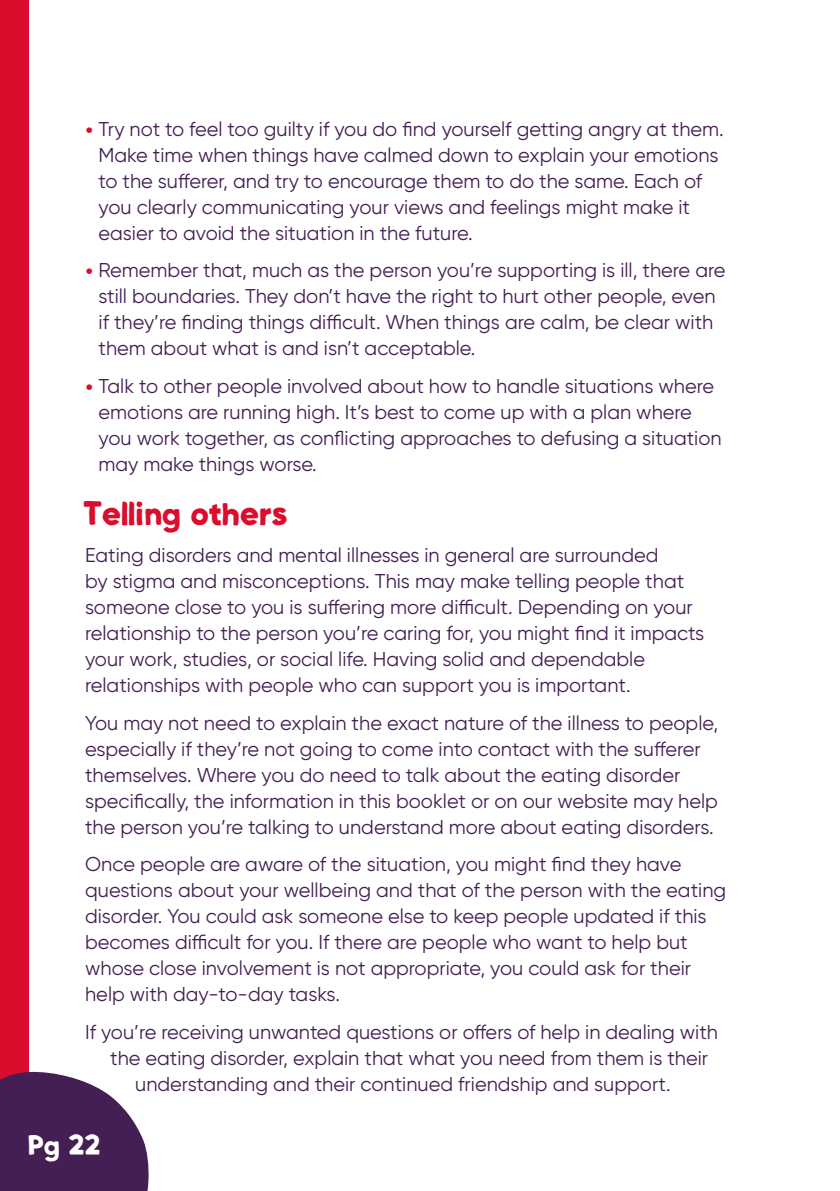
<style>
.page{position:relative;width:840px;height:1191px;background:#fff}
.page>*{position:absolute;margin:0;border:0;box-sizing:border-box;transform-origin:0 0}
.t1{font:28px "Beat Display";color:#da0d2c}
.t2{font:24px "Beat Display";color:#fff}
.t3{font:20px/26px "Gilroy";color:#431f53}
.s1{font-size:28px;color:#da0d2c}
</style>
<div class="page">
<div style="left:0;top:0;width:28px;height:1191px;background:#da0d2c"></div>
<svg style="left:0;top:1071px;width:149px;height:120px"></svg>
<p class="t3" style="left:98px;top:116px;width:626px;text-indent:-13px"><span class="s1">•</span> Try not to feel too guilty if you do find yourself getting angry at them.<br>Make time when things have calmed down to explain your emotions to the sufferer, and try to encourage them to do the same. Each of you clearly communicating your views and feelings might make it easier to avoid the situation in the future.</p>
<p class="t3" style="left:98px;top:257px;width:628px;text-indent:-13px"><span class="s1">•</span> Remember that, much as the person you’re supporting is ill, there are still boundaries. They don’t have the right to hurt other people, even if they’re finding things difficult. When things are calm, be clear with them about what is and isn’t acceptable.</p>
<p class="t3" style="left:98px;top:372px;width:624px;text-indent:-13px"><span class="s1">•</span> Talk to other people involved about how to handle situations where emotions are running high. It’s best to come up with a plan where you work together, as conflicting approaches to defusing a situation may make things worse.</p>
<h1 class="t1" style="left:85px;top:491px;width:204px">Telling others</h1>
<p class="t3" style="left:85px;top:542px;width:620px">Eating disorders and mental illnesses in general are surrounded<br>by stigma and misconceptions. This may make telling people that someone close to you is suffering more difficult. Depending on your relationship to the person you’re caring for, you might find it impacts your work, studies, or social life. Having solid and dependable relationships with people who can support you is important.</p>
<p class="t3" style="left:85px;top:709px;width:634px">You may not need to explain the exact nature of the illness to people, especially if they’re not going to come into contact with the sufferer themselves. Where you do need to talk about the eating disorder specifically, the information in this booklet or on our website may help the person you’re talking to understand more about eating disorders.</p>
<p class="t3" style="left:85px;top:851px;width:642px">Once people are aware of the situation, you might find they have questions about your wellbeing and that of the person with the eating disorder. You could ask someone else to keep people updated if this becomes difficult for you. If there are people who want to help but whose close involvement is not appropriate, you could ask for their help with day-to-day tasks.</p>
<p class="t3" style="left:85px;top:1018px;width:634px">If you’re receiving unwanted questions or offers of help in dealing with</p>
<p class="t3" style="left:110px;top:1044px;width:599px">the eating disorder, explain that what you need from them is their</p>
<p class="t3" style="left:135px;top:1070px;width:536px">understanding and their continued friendship and support.</p>
<p class="t2" style="left:29px;top:1125px;width:74px">Pg 22</p>
</div>
